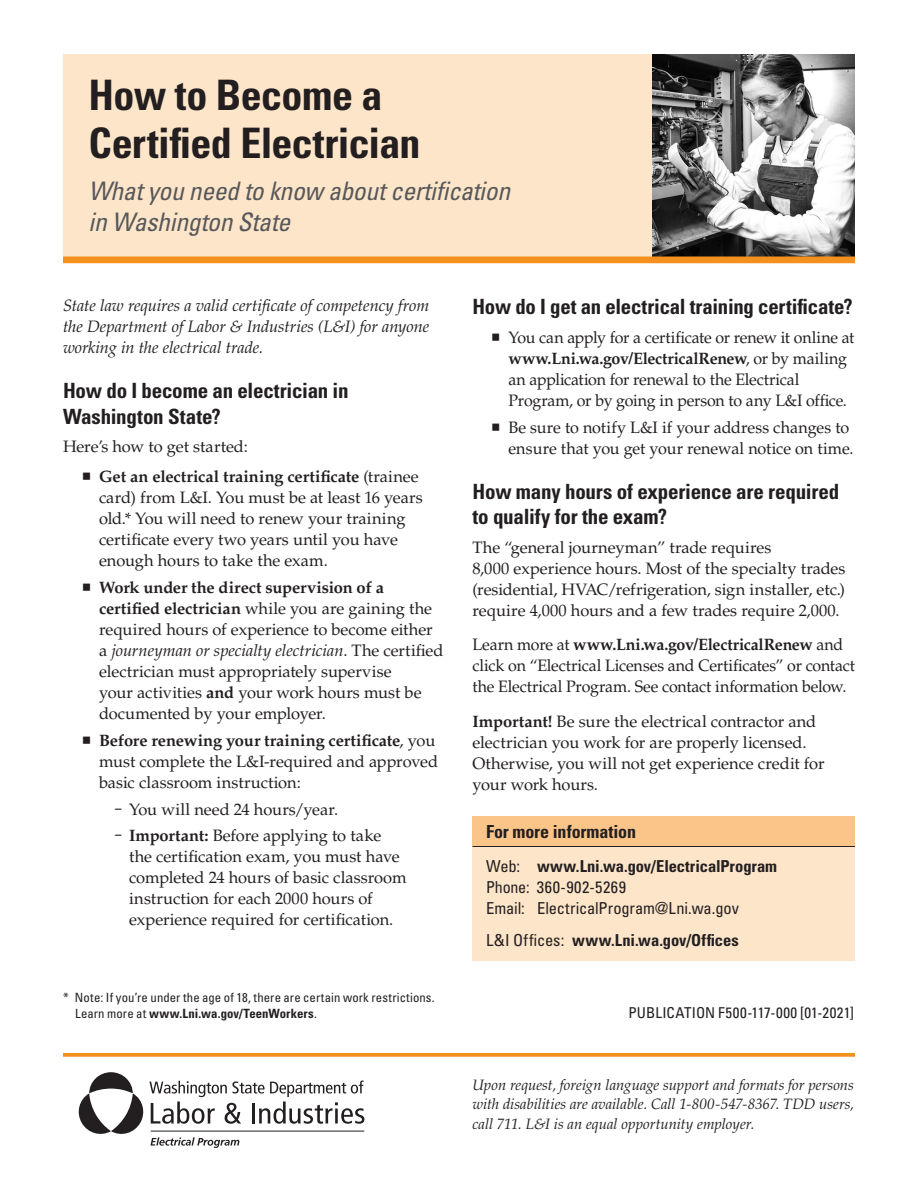
<style>
.page{position:relative;width:918px;height:1188px;background:#fff}
.page>*{position:absolute;margin:0;border:0;box-sizing:border-box;transform-origin:0 0}
.t1{font:700 condensed 42px/48px "Univers LT Std";letter-spacing:-.015em;color:#231f20}
.Subtitle{font:italic condensed 25.5px/30.6px "Univers LT Std";letter-spacing:-.01em;color:#57585a}
.Subhead_Level_1{font:700 condensed 21px/25.5px "Univers LT Std";letter-spacing:-.01em;color:#231f20}
.Box_Header{font:700 condensed 18px "Univers LT Std";letter-spacing:-.005em;color:#231f20}
.Body_-_11{font:16.5px/21px "Palatino LT Std";letter-spacing:-.005em;color:#231f20}
.Body_-_11-2{font:italic 16.5px/21px "Palatino LT Std";color:#231f20;text-align:justify}
.Box_Body_-_11{font:700 condensed 16.5px "Univers LT Std";letter-spacing:-.005em;color:#231f20}
.Box_Body_-_11-2{font:condensed 16.5px "Univers LT Std";letter-spacing:-.005em;color:#231f20}
.Box_Body_-_11-3{font:condensed 16.5px "Univers LT Std";letter-spacing:.03em;color:#231f20}
.ADA_Statement{font:italic 15px/19.5px "Palatino LT Std";color:#231f20;text-align:justify}
.Publication_Number{font:condensed 15px "Univers LT Std";letter-spacing:.015em;color:#231f20}
.Footnote{font:condensed 12.75px/15.8px "Univers LT Std";letter-spacing:.005em;color:#231f20}
.s1{font-weight:700}
.s2{font-style:italic}
.s3{font-family:"Univers LT Std";font-size:14.4px}
.s4{font-weight:400}
</style>
<div class="page">
<svg style="left:79px;top:1072px;width:285px;height:76px"></svg>
<div style="left:63px;top:54px;width:589px;height:202px;background:#fde5c9"></div>
<img style="left:652px;top:54px;width:203px;height:202px">
<div style="left:63px;top:256px;width:792px;height:7px;background:#f4901d"></div>
<div style="left:472px;top:816px;width:383px;height:31px;background:#fbc488"></div>
<hr style="left:472px;top:846px;width:383px;height:1px;background:#231f20">
<div style="left:472px;top:847px;width:383px;height:41px;background:#fde5c9"></div>
<div style="left:472px;top:868px;width:383px;height:41px;background:#fde5c9"></div>
<div style="left:472px;top:889px;width:383px;height:41px;background:#fde5c9"></div>
<div style="left:472px;top:921px;width:383px;height:40px;background:#fde5c9"></div>
<svg style="left:63px;top:1053px;width:792px;height:4px;fill:#f4901d"></svg>
<h1 class="t1" style="left:88px;top:71px;width:334px">How to Become a<br>Certified Electrician</h1>
<h2 class="Subtitle" style="left:88px;top:176px;width:423px">What you need to know about certification in Washington State</h2>
<p class="Body_-_11-2" style="left:63px;top:295px;width:368px">State law requires a valid certificate of competency from the Department of Labor &amp; Industries (L&amp;I) for anyone working in the electrical trade.</p>
<h3 class="Subhead_Level_1" style="left:63px;top:378px;width:287px">How do I become an electrician in<br>Washington State?</h3>
<p class="Body_-_11" style="left:63px;top:436px;width:186px">Here’s how to get started:</p>
<p class="Body_-_11" style="left:99px;top:466px;width:325px"><span class="s1">Get an electrical training certificate</span> (trainee card) from L&amp;I. You must be at least 16 years old.* You will need to renew your training certificate every two years until you have enough hours to take the exam.</p>
<p class="Body_-_11" style="left:99px;top:577px;width:346px"><span class="s1">Work under the direct supervision of a certified electrician</span> while you are gaining the required hours of experience to become either a <span class="s2">journeyman or specialty electrician</span>. The certified electrician must appropriately supervise<br>your activities <span class="s1">and</span> your work hours must be documented by your employer.</p>
<p class="Body_-_11" style="left:99px;top:730px;width:341px"><span class="s1">Before renewing your training certificate</span>, you must complete the L&amp;I-required and approved basic classroom instruction:</p>
<p class="Body_-_11" style="left:114px;top:799px;width:226px"><span class="s3">-</span> You will need 24 hours/year.</p>
<p class="Body_-_11" style="left:129px;top:825px;width:279px;text-indent:-15px"><span class="s3">-</span> <span class="s1">Important:</span> Before applying to take the certification exam, you must have completed 24 hours of basic classroom instruction for each 2000 hours of experience required for certification.</p>
<p class="Footnote" style="left:75px;top:990px;width:361px;text-indent:-12px">* Note: If you’re under the age of 18, there are certain work restrictions.<br>Learn more at <span class="s1">www.Lni.wa.gov/TeenWorkers</span>.</p>
<h3 class="Subhead_Level_1" style="left:472px;top:294px;width:382px">How do I get an electrical training certificate?</h3>
<p class="Body_-_11" style="left:508px;top:327px;width:347px">You can apply for a certificate or renew it online at <span class="s1">www.Lni.wa.gov/ElectricalRenew</span>, or by mailing an application for renewal to the Electrical Program, or by going in person to any L&amp;I office.</p>
<p class="Body_-_11" style="left:508px;top:417px;width:346px">Be sure to notify L&amp;I if your address changes to ensure that you get your renewal notice on time.</p>
<h3 class="Subhead_Level_1" style="left:472px;top:479px;width:368px">How many hours of experience are required to qualify for the exam?</h3>
<p class="Body_-_11" style="left:472px;top:537px;width:375px">The “general journeyman” trade requires<br>8,000 experience hours. Most of the specialty trades (residential, HVAC/refrigeration, sign installer, etc.) require 4,000 hours and a few trades require 2,000.</p>
<p class="Body_-_11" style="left:472px;top:635px;width:384px">Learn more at <span class="s1">www.Lni.wa.gov/ElectricalRenew</span> and click on “Electrical Licenses and Certificates” or contact the Electrical Program. See contact information below.</p>
<p class="Body_-_11" style="left:472px;top:711px;width:354px"><span class="s1">Important!</span> Be sure the electrical contractor and electrician you work for are properly licensed.<br>Otherwise, you will not get experience credit for your work hours.</p>
<h3 class="Box_Header" style="left:486px;top:821px;width:152px">For more information</h3>
<p class="Box_Body_-_11" style="left:486px;top:856px;width:293px"><span class="s4">Web:</span> www.Lni.wa.gov/ElectricalProgram</p>
<p class="Box_Body_-_11-3" style="left:486px;top:877px;width:142px">Phone: 360-902-5269</p>
<p class="Box_Body_-_11-2" style="left:486px;top:898px;width:255px">Email: ElectricalProgram@Lni.wa.gov</p>
<p class="Box_Body_-_11" style="left:486px;top:930px;width:254px"><span class="s4">L&amp;I Offices:</span> www.Lni.wa.gov/Offices</p>
<p class="Publication_Number" style="left:628px;top:1003px;width:227px">PUBLICATION F500-117-000 [01-2021]</p>
<p class="ADA_Statement" style="left:472px;top:1075px;width:383px">Upon request, foreign language support and formats for persons with disabilities are available. Call 1-800-547-8367. TDD users, call 711. L&amp;I is an equal opportunity employer.</p>
</div>
